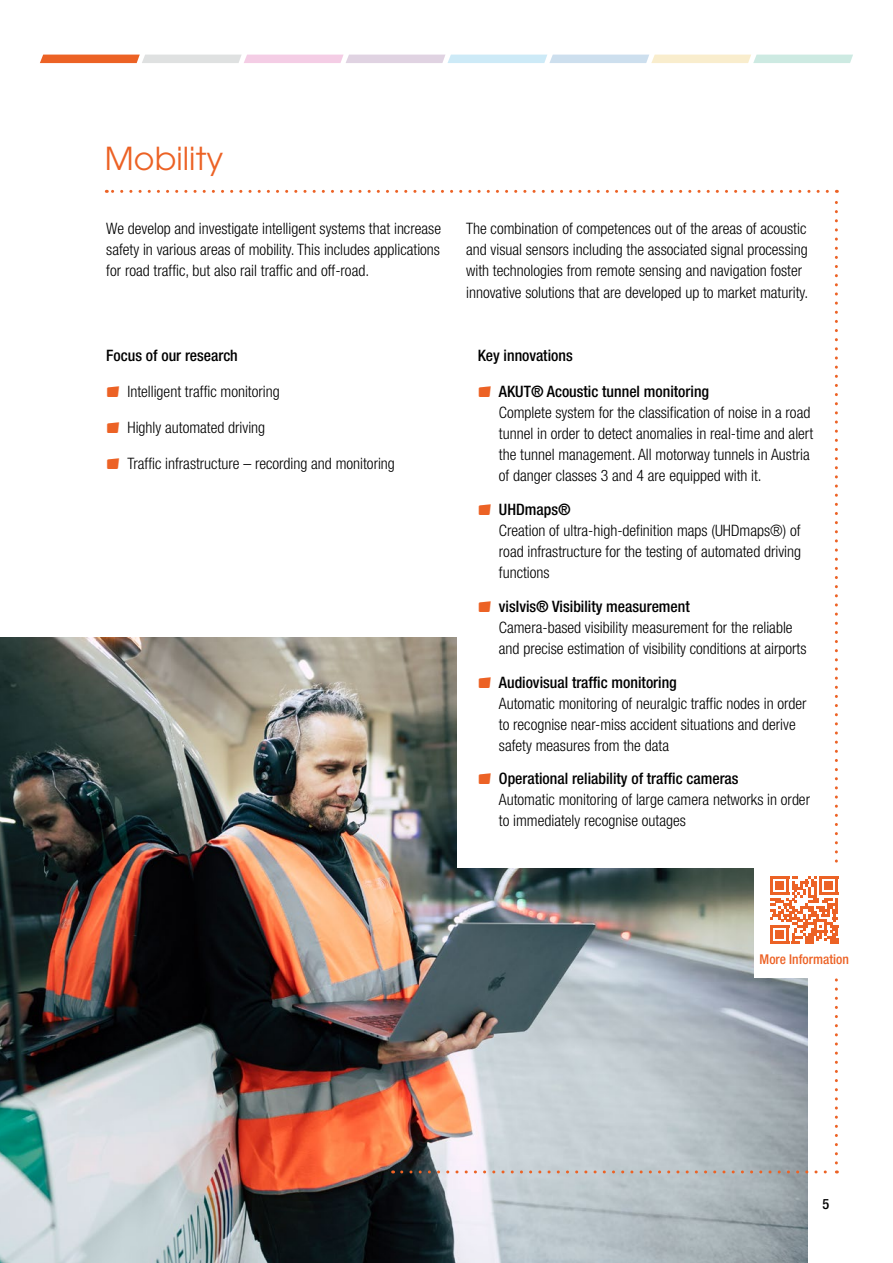
<style>
.page{position:relative;width:893px;height:1263px;background:#fff}
.page>*{position:absolute;margin:0;border:0;box-sizing:border-box;transform-origin:0 0}
.t1{font:31.5px "ITC Avant Garde Std";letter-spacing:.005em;color:#ec6225}
.t2{font:300 condensed 15.75px/21px "Helvetica Neue LT Pro";color:#000}
.t3{font:500 condensed 15.75px "Helvetica Neue LT Pro";color:#000}
.t4{font:500 condensed 14.25px "Helvetica Neue LT Pro";color:#000}
.t5{font:500 condensed 13.5px "Helvetica Neue LT Pro";color:#ec6225}
</style>
<div class="page">
<img style="left:0;top:638px;width:808px;height:625px">
<svg style="left:402px;top:1170px;width:435px;height:3px"></svg>
<svg style="left:40px;top:55px;width:813px;height:8px;background:#e1d2ce"></svg>
<img style="left:106px;top:190px;width:732px;height:973px">
<h1 class="t1" style="left:105px;top:139px;width:120px">Mobility</h1>
<p class="t2" style="left:106px;top:218px;width:336px;text-align:justify">We develop and investigate intelligent systems that increase safety in various areas of mobility. This includes applications for road traffic, but also rail traffic and off-road.</p>
<p class="t2" style="left:466px;top:218px;width:344px">The combination of competences out of the areas of acoustic and visual sensors including the associated signal processing with technologies from remote sensing and navigation foster innovative solutions that are developed up to market maturity.</p>
<p class="t3" style="left:106px;top:346px;width:133px">Focus of our research</p>
<p class="t2" style="left:128px;top:381px;width:154px">Intelligent traffic monitoring</p>
<p class="t2" style="left:128px;top:417px;width:139px">Highly automated driving</p>
<p class="t2" style="left:128px;top:453px;width:269px">Traffic infrastructure – recording and monitoring</p>
<p class="t3" style="left:478px;top:346px;width:97px">Key innovations</p>
<p class="t3" style="left:499px;top:382px;width:212px">AKUT® Acoustic tunnel monitoring</p>
<p class="t2" style="left:499px;top:402px;width:316px">Complete system for the classification of noise in a road tunnel in order to detect anomalies in real-time and alert the tunnel management. All motorway tunnels in Austria of danger classes 3 and 4 are equipped with it.</p>
<p class="t3" style="left:499px;top:500px;width:73px">UHDmaps®</p>
<p class="t2" style="left:499px;top:520px;width:304px;text-align:justify">Creation of ultra-high-definition maps (UHDmaps®) of road infrastructure for the testing of automated driving functions</p>
<p class="t3" style="left:499px;top:597px;width:192px">visIvis® Visibility measurement</p>
<p class="t2" style="left:499px;top:617px;width:309px">Camera-based visibility measurement for the reliable and precise estimation of visibility conditions at airports</p>
<p class="t3" style="left:499px;top:673px;width:179px">Audiovisual traffic monitoring</p>
<p class="t2" style="left:499px;top:692px;width:309px">Automatic monitoring of neuralgic traffic nodes in order to recognise near-miss accident situations and derive safety measures from the data</p>
<p class="t3" style="left:499px;top:769px;width:241px">Operational reliability of traffic cameras</p>
<p class="t2" style="left:499px;top:789px;width:313px">Automatic monitoring of large camera networks in order to immediately recognise outages</p>
<p class="t5" style="left:760px;top:951px;width:91px">More Information</p>
<p class="t4" style="left:822px;top:1195px;width:8px">5</p>
</div>
